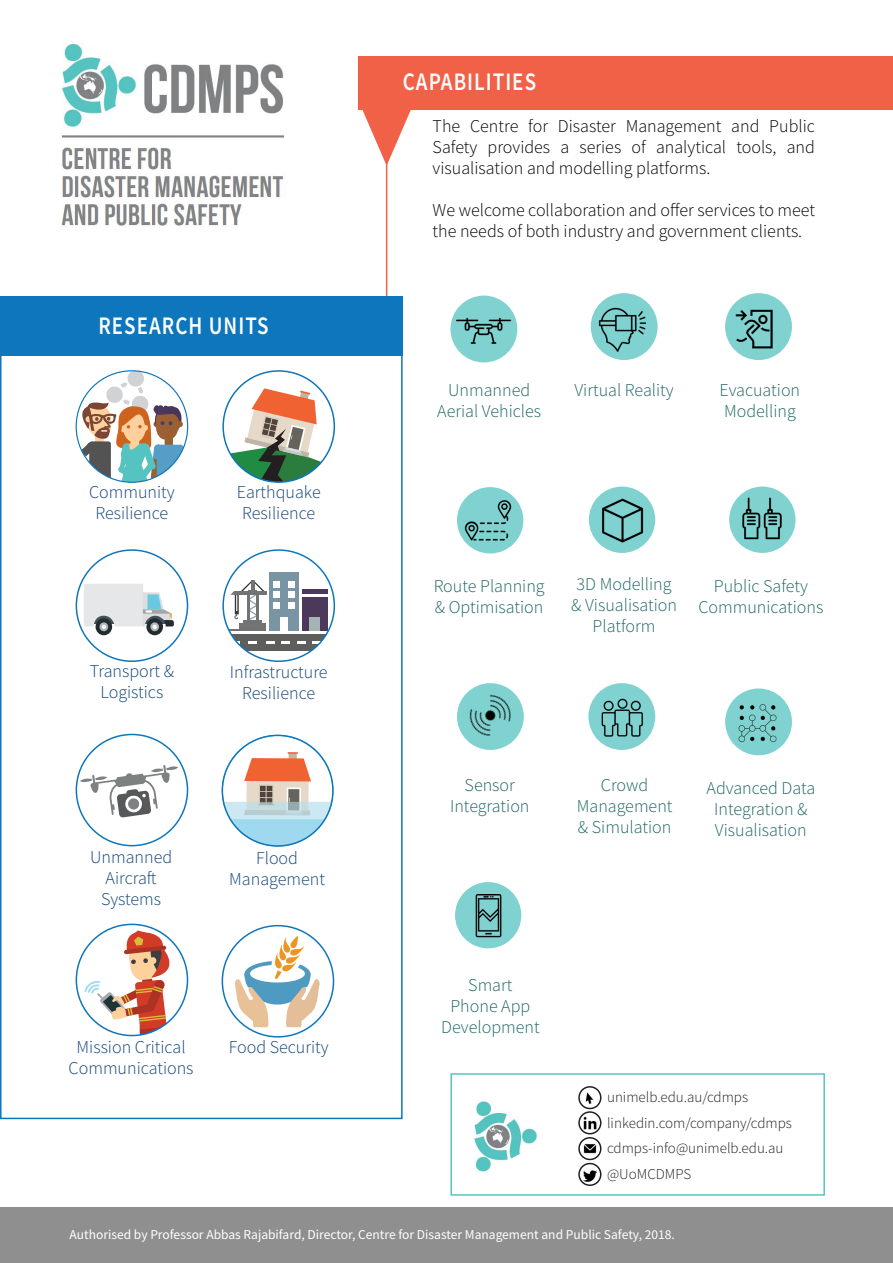
<style>
.page{position:relative;width:893px;height:1263px;background:#fff}
.page>*{position:absolute;margin:0;border:0;box-sizing:border-box;transform-origin:0 0}
.Title_1_Lato{font:600 25.2px "Source Sans Pro";letter-spacing:.05em;color:#fff;scale:.83 1}
.Body{font:300 18px/21px "Source Sans Pro";color:#1e6565;text-align:center}
.Body-2{font:300 18px/21px "Source Sans Pro";color:#000;text-align:justify}
.Body-3{font:300 18px/21px "Source Sans Pro";color:#124378;text-align:center}
.t1{font:300 15px "Source Sans Pro";color:#231f20}
.t2{font:13.5px "Source Sans Pro";color:#fff}
</style>
<div class="page">
<div style="left:450px;top:1073px;width:375px;height:123px;border:2px solid #5ac4bf"></div>
<hr style="left:386px;top:136px;width:1px;height:169px;background:#f16147">
<svg style="left:362px;top:109px;width:49px;height:57px"></svg>
<div style="left:0;top:1207px;width:893px;height:56px;background:#8f8f8f"></div>
<img style="left:61px;top:42px;width:223px;height:184px">
<div style="left:358px;top:56px;width:535px;height:53px;background:#f16148"></div>
<img style="left:474px;top:1101px;width:63px;height:71px">
<svg style="left:223px;top:752px;width:108px;height:94px"></svg>
<div style="left:222px;top:735px;width:112px;height:112px;border:2px solid #0d76bc;border-radius:50%"></div>
<svg style="left:226px;top:388px;width:96px;height:94px"></svg>
<div style="left:222px;top:370px;width:113px;height:113px;border:2px solid #0d76bc;border-radius:50%"></div>
<svg style="left:76px;top:371px;width:111px;height:111px"></svg>
<div style="left:96px;top:618px;width:16px;height:17px;background:#212b30;border-radius:50%"></div>
<div style="left:99px;top:622px;width:9px;height:9px;background:#b2b5b5;border-radius:50%"></div>
<div style="left:146px;top:618px;width:17px;height:17px;background:#212b30;border-radius:50%"></div>
<div style="left:150px;top:622px;width:9px;height:9px;background:#b2b5b5;border-radius:50%"></div>
<svg style="left:84px;top:584px;width:90px;height:45px"></svg>
<div style="left:76px;top:549px;width:112px;height:113px;border:2px solid #0d76bc;border-radius:50%"></div>
<svg style="left:85px;top:930px;width:98px;height:105px"></svg>
<div style="left:76px;top:924px;width:112px;height:112px;border:2px solid #0d76bc;border-radius:50%"></div>
<svg style="left:80px;top:765px;width:98px;height:53px"></svg>
<div style="left:76px;top:734px;width:112px;height:112px;border:2px solid #0d76bc;border-radius:50%"></div>
<div style="left:0;top:296px;width:403px;height:60px;background:#0d76bc"></div>
<div style="left:269px;top:572px;width:30px;height:58px;background:#7995a3"></div>
<div style="left:274px;top:581px;width:6px;height:7px;background:#fff"></div>
<div style="left:288px;top:581px;width:6px;height:7px;background:#fff"></div>
<div style="left:274px;top:591px;width:6px;height:7px;background:#fff"></div>
<div style="left:288px;top:591px;width:6px;height:7px;background:#fff"></div>
<svg style="left:274px;top:602px;width:6px;height:6px"></svg>
<svg style="left:288px;top:602px;width:6px;height:6px"></svg>
<div style="left:281px;top:617px;width:7px;height:13px;background:#fff"></div>
<div style="left:302px;top:597px;width:25px;height:33px;background:#4c385a"></div>
<hr style="left:302px;top:589px;width:25px;height:4px;background:#4c385a">
<div style="left:310px;top:617px;width:10px;height:13px;background:#a5b3b6"></div>
<svg style="left:230px;top:634px;width:97px;height:17px"></svg>
<svg style="left:231px;top:641px;width:9px;height:3px"></svg>
<svg style="left:248px;top:641px;width:9px;height:3px"></svg>
<svg style="left:266px;top:641px;width:9px;height:3px"></svg>
<svg style="left:281px;top:641px;width:9px;height:3px"></svg>
<svg style="left:297px;top:641px;width:9px;height:3px"></svg>
<svg style="left:313px;top:641px;width:8px;height:3px"></svg>
<hr style="left:243px;top:620px;width:19px;height:4px;background:#737374">
<div style="left:239px;top:623px;width:27px;height:7px;background:#737374"></div>
<hr style="left:234px;top:591px;width:33px;height:4px;background:#737374">
<hr style="left:226px;top:629px;width:40px;height:1px;background:#737374">
<svg style="left:230px;top:580px;width:34px;height:40px"></svg>
<div style="left:222px;top:549px;width:113px;height:113px;border:2px solid #0d76bc;border-radius:50%"></div>
<svg style="left:235px;top:930px;width:84px;height:97px"></svg>
<div style="left:222px;top:925px;width:112px;height:112px;border:2px solid #0d76bc;border-radius:50%"></div>
<div style="left:450px;top:296px;width:67px;height:66px;background:#7fd2cf;border-radius:50%"></div>
<img style="left:456px;top:302px;width:55px;height:46px">
<div style="left:591px;top:293px;width:67px;height:67px;background:#7fd2cf;border-radius:50%"></div>
<div style="left:725px;top:293px;width:67px;height:67px;background:#7fd2cf;border-radius:50%"></div>
<div style="left:457px;top:487px;width:66px;height:66px;background:#7fd2cf;border-radius:50%"></div>
<div style="left:725px;top:688px;width:67px;height:67px;background:#7fd2cf;border-radius:50%"></div>
<svg style="left:729px;top:486px;width:66px;height:67px"></svg>
<svg style="left:589px;top:486px;width:66px;height:67px"></svg>
<div style="left:588px;top:683px;width:67px;height:67px;background:#7fd2cf;border-radius:50%"></div>
<img style="left:596px;top:307px;width:53px;height:44px">
<img style="left:459px;top:495px;width:57px;height:48px">
<img style="left:738px;top:704px;width:39px;height:39px">
<img style="left:737px;top:497px;width:49px;height:42px">
<img style="left:592px;top:494px;width:61px;height:50px">
<img style="left:601px;top:698px;width:47px;height:41px">
<img style="left:457px;top:683px;width:67px;height:64px">
<svg style="left:455px;top:882px;width:66px;height:66px"></svg>
<img style="left:464px;top:895px;width:49px;height:42px">
<div style="left:0;top:337px;width:403px;height:782px;border:2px solid #0d76bc"></div>
<img style="left:725px;top:301px;width:62px;height:49px">
<img style="left:581px;top:1090px;width:17px;height:15px">
<div style="left:578px;top:1086px;width:23px;height:23px;border:2px solid #231f20;border-radius:50%"></div>
<svg style="left:583px;top:1116px;width:13px;height:13px"></svg>
<div style="left:578px;top:1111px;width:23px;height:23px;border:2px solid #231f20;border-radius:50%"></div>
<img style="left:583px;top:1144px;width:14px;height:9px">
<div style="left:578px;top:1137px;width:23px;height:23px;border:2px solid #231f20;border-radius:50%"></div>
<svg style="left:583px;top:1170px;width:13px;height:12px"></svg>
<div style="left:578px;top:1163px;width:23px;height:23px;border:2px solid #231f20;border-radius:50%"></div>
<p class="Title_1_Lato" style="left:403px;top:66px;width:162px">CAPABILITIES</p>
<p class="Title_1_Lato" style="left:98px;top:309px;width:207px">RESEARCH UNITS</p>
<p class="Body-3" style="left:89px;top:482px;width:87px">Community<br>Resilience</p>
<p class="Body-3" style="left:237px;top:482px;width:85px">Earthquake<br>Resilience</p>
<p class="Body-3" style="left:90px;top:661px;width:86px">Transport &amp;<br>Logistics</p>
<p class="Body-3" style="left:230px;top:661px;width:99px">Infrastructure<br>Resilience</p>
<p class="Body-3" style="left:90px;top:847px;width:84px">Unmanned<br>Aircraft<br>Systems</p>
<p class="Body-3" style="left:229px;top:847px;width:97px">Flood<br>Management</p>
<p class="Body-3" style="left:69px;top:1037px;width:127px">Mission Critical<br>Communications</p>
<p class="Body-3" style="left:229px;top:1037px;width:102px">Food Security</p>
<p class="Body-2" style="left:433px;top:116px;width:384px">The Centre for Disaster Management and Public Safety provides a series of analytical tools, and visualisation and modelling platforms.</p>
<p class="Body-2" style="left:433px;top:200px;width:384px">We welcome collaboration and offer services to meet the needs of both industry and government clients.</p>
<p class="Body" style="left:437px;top:379px;width:105px">Unmanned<br>Aerial Vehicles</p>
<p class="Body" style="left:574px;top:379px;width:101px">Virtual Reality</p>
<p class="Body" style="left:720px;top:379px;width:82px;text-align:left">Evacuation<br>Modelling</p>
<p class="Body" style="left:434px;top:575px;width:113px;text-align:left">Route Planning &amp; Optimisation</p>
<p class="Body" style="left:571px;top:573px;width:107px">3D Modelling &amp; Visualisation<br>Platform</p>
<p class="Body" style="left:698px;top:575px;width:127px">Public Safety<br>Communications</p>
<p class="Body" style="left:450px;top:774px;width:81px">Sensor<br>Integration</p>
<p class="Body" style="left:577px;top:774px;width:97px">Crowd<br>Management &amp; Simulation</p>
<p class="Body" style="left:707px;top:777px;width:110px">Advanced Data<br>Integration &amp;<br>Visualisation</p>
<p class="Body" style="left:441px;top:974px;width:100px">Smart<br>Phone App<br>Development</p>
<p class="t1" style="left:607px;top:1088px;width:143px">unimelb.edu.au/cdmps</p>
<p class="t1" style="left:607px;top:1113px;width:186px">linkedin.com/company/cdmps</p>
<p class="t1" style="left:607px;top:1139px;width:178px">cdmps-info@unimelb.edu.au</p>
<p class="t1" style="left:607px;top:1164px;width:86px">@UoMCDMPS</p>
<p class="t2" style="left:70px;top:1226px;width:607px">Authorised by Professor Abbas Rajabifard, Director, Centre for Disaster Management and Public Safety, 2018.</p>
</div>
